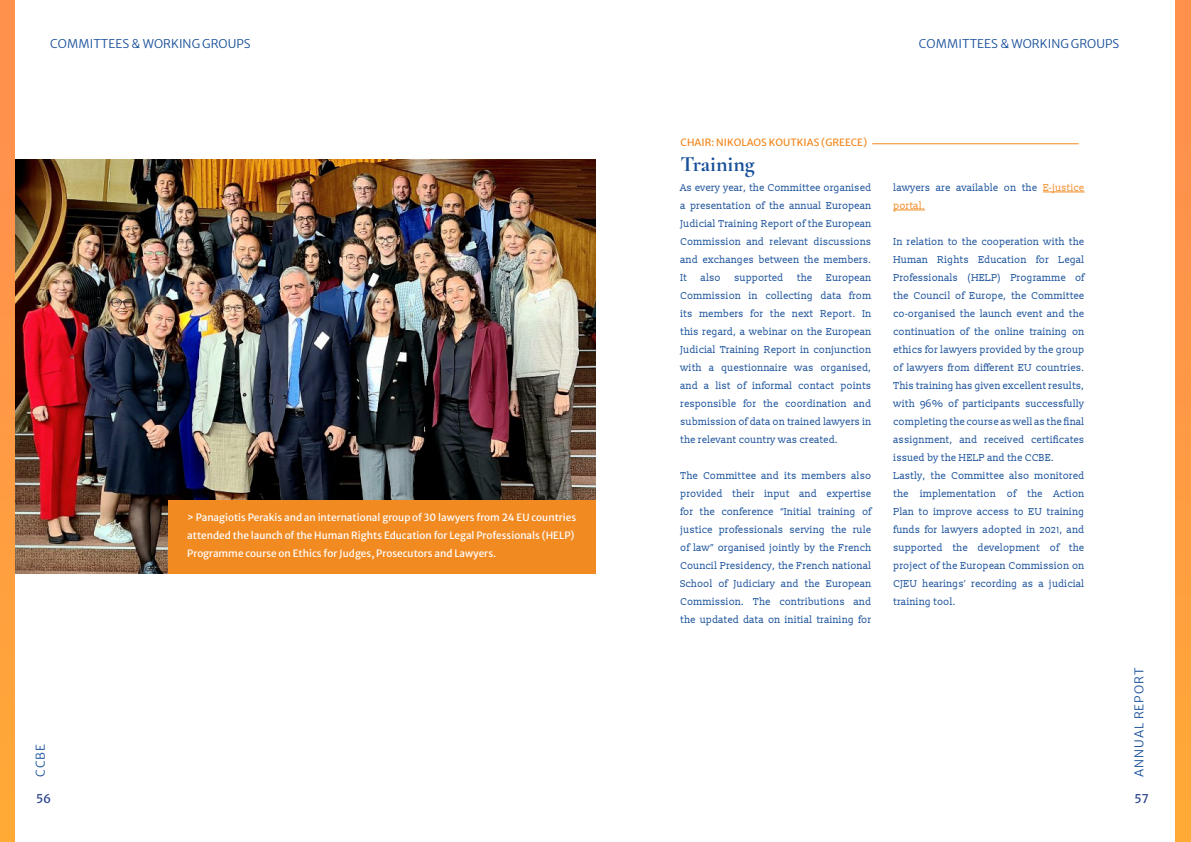
<style>
.page{position:relative;width:1191px;height:842px;background:#fff}
.page>*{position:absolute;margin:0;border:0;box-sizing:border-box;transform-origin:0 0}
.t1{font:700 22px "Cormorant Garamond";color:#174f99}
.t2{font:12px "Merriweather Sans";letter-spacing:.005em;color:#174f99}
.t3{font:12px "Merriweather Sans";letter-spacing:.08em;color:#174f99}
.t4{font:12px "Merriweather Sans";color:#29428c}
.t5{font:10px/18px "Slabo 13 px";color:#174f99;text-align:justify}
.t6{font:10px/18px "Merriweather Sans";color:#fff}
.t7{font:10px "Merriweather Sans";letter-spacing:.005em;color:#f28a22}
.s1{color:#f28a22}
</style>
<div class="page">
<img style="left:15px;top:159px;width:580px;height:414px">
<div style="left:168px;top:500px;width:427px;height:73px;background:#f28a22"></div>
<hr style="left:872px;top:144px;width:206px;height:1px;background:#f28a22">
<hr style="left:1043px;top:192px;width:41px;height:1px;background:#f28a22">
<hr style="left:893px;top:210px;width:32px;height:1px;background:#f28a22">
<img style="left:1175px;top:0;width:16px;height:842px">
<img style="left:0;top:0;width:15px;height:842px">
<p class="t2" style="left:50px;top:33px;width:202px">COMMITTEES &amp; WORKING GROUPS</p>
<p class="t2" style="left:918px;top:33px;width:202px">COMMITTEES &amp; WORKING GROUPS</p>
<p class="t2" style="left:30px;top:777px;width:35px;rotate:-90deg">CCBE</p>
<p class="t6" style="left:187px;top:507px;width:390px">&gt; Panagiotis Perakis and an international group of 30 lawyers from 24 EU countries attended the launch of the Human Rights Education for Legal Professionals (HELP)<br>Programme course on Ethics for Judges, Prosecutors and Lawyers.</p>
<p class="t7" style="left:680px;top:134px;width:188px">CHAIR: NIKOLAOS KOUTKIAS (GREECE)</p>
<h1 class="t1" style="left:680px;top:150px;width:76px">Training</h1>
<p class="t5" style="left:680px;top:179px;width:192px">As every year, the Committee organised a presentation of the annual European Judicial Training Report of the European Commission and relevant discussions and exchanges between the members.<br>It</p>
<p class="t5" style="left:701px;top:269px;width:21px">also</p>
<p class="t5" style="left:734px;top:269px;width:51px">supported</p>
<p class="t5" style="left:797px;top:269px;width:17px">the</p>
<p class="t5" style="left:680px;top:269px;width:193px;text-indent:146px">European Commission in collecting data from its members for the next Report. In this regard, a webinar on the European Judicial Training Report in conjunction with a questionnaire was organised, and a list of informal contact points responsible for the coordination and submission of data on trained lawyers in the relevant country was created.</p>
<p class="t5" style="left:680px;top:467px;width:192px">The Committee and its members also provided their input and expertise for the conference “Initial training of justice professionals serving the rule of law” organised jointly by the French Council Presidency, the French national School of Judiciary and the European Commission. The contributions and the updated data on initial training for</p>
<p class="t5" style="left:893px;top:179px;width:192px">lawyers are available on the <span class="s1">E-justice portal.</span></p>
<p class="t5" style="left:893px;top:233px;width:192px;text-align:left">In relation to the cooperation with the Human Rights Education for Legal Professionals (HELP) Programme of the Council of Europe, the Committee co-organised the launch event and the continuation of the online training on ethics for lawyers provided by the group of lawyers from different EU countries.<br>This training has given excellent results, with 96% of participants successfully completing the course as well as the final assignment, and received certificates issued by the HELP and the CCBE.<br>Lastly, the Committee also monitored the implementation of the Action Plan to improve access to EU training funds for lawyers adopted in 2021, and supported the development of the project of the European Commission on CJEU hearings’ recording as a judicial training tool.</p>
<p class="t3" style="left:1128px;top:777px;width:111px;rotate:-90deg">ANNUAL REPORT</p>
<p class="t4" style="left:36px;top:788px;width:17px">56</p>
<p class="t4" style="left:1134px;top:788px;width:16px">57</p>
</div>
